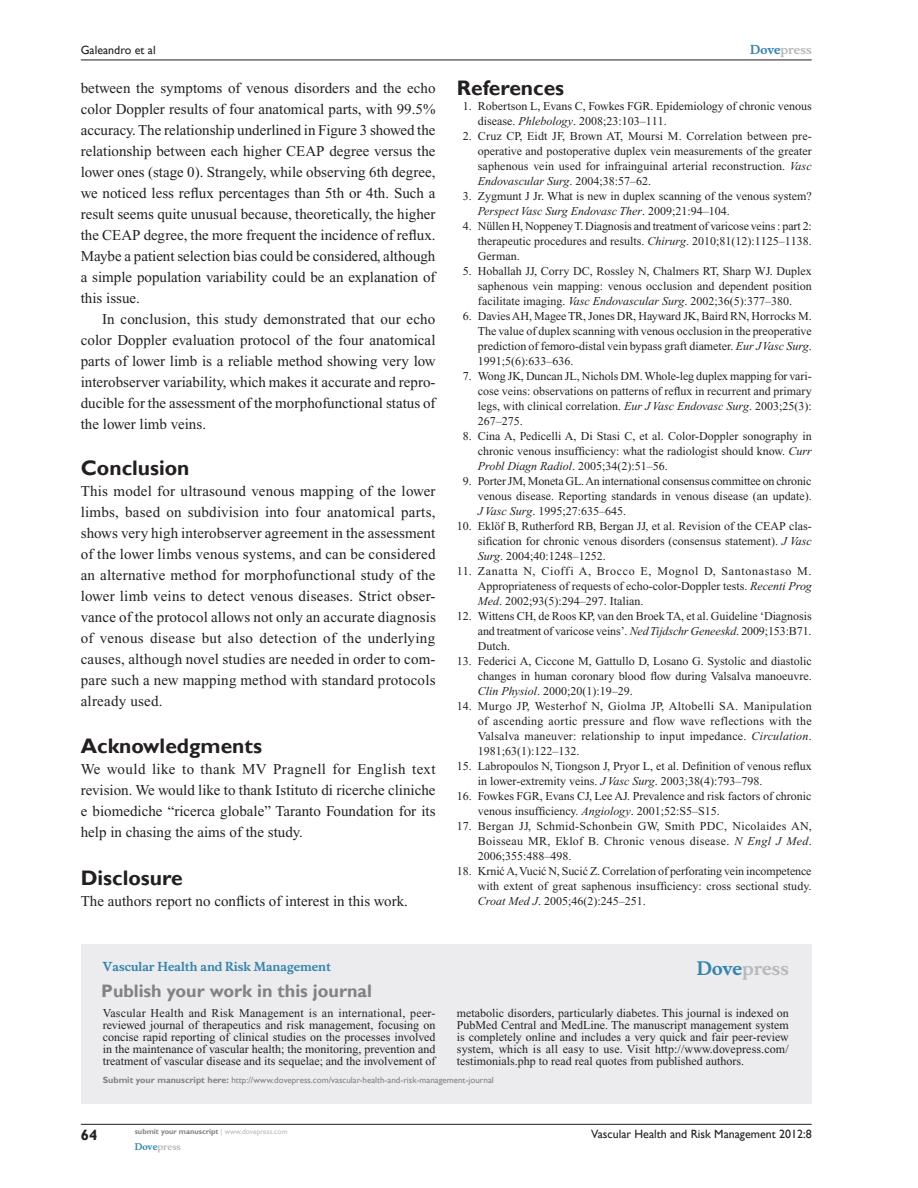
<style>
.page{position:relative;width:918px;height:1188px;background:#fff}
.page>*{position:absolute;margin:0;border:0;box-sizing:border-box;transform-origin:0 0}
.t1{font:700 21px "Gill Sans";color:#231f20}
.t2{font:700 18px "Gill Sans";color:#808285}
.t3{font:700 18px "Musee";color:#b8b9bc}
.t4{font:15px/21px "Times New Roman";color:#231f20;text-align:justify}
.t5{font:700 15px "Gill Sans";color:#231f20}
.t6{font:12px/15px "Times New Roman";color:#231f20;text-align:justify}
.t7{font:12px "Gill Sans";color:#231f20}
.t8{font:700 12px "Musee";color:#3485ae}
.t9{font:700 12px "Musee";color:#b8b9bc}
.t10{font:9px "Gill Sans";color:#808285}
.t11{font:700 9px "Musee";color:#b8b9bc}
.t12{font:700 7.5px "Gill Sans";color:#808285}
.s1{color:#3485ae}
.s2{font-style:italic}
.s3{font-style:inherit}
.s4{font-weight:700}
.s5{font-weight:400;color:#b8b9bc}
</style>
<div class="page">
<div style="left:81px;top:944px;width:731px;height:159px;background:#ececee"></div>
<hr style="left:81px;top:1124px;width:731px;height:1px;background:#231f20">
<hr style="left:81px;top:60px;width:731px;height:1px;background:#231f20">
<p class="t7" style="left:81px;top:43px;width:76px">Galeandro et al</p>
<p class="t9" style="left:750px;top:43px;width:63px"><span class="s1">Dove</span>press</p>
<p class="t4" style="left:81px;top:77px;width:356px">between the symptoms of venous disorders and the echo color Doppler results of four anatomical parts, with 99.5% accuracy. The relationship underlined in Figure 3 showed the relationship between each higher CEAP degree versus the lower ones (stage 0). Strangely, while observing 6th degree, we noticed less reflux percentages than 5th or 4th. Such a result seems quite unusual because, theoretically, the higher the CEAP degree, the more frequent the incidence of reflux.<br>Maybe a patient selection bias could be considered, although a simple population variability could be an explanation of this issue.</p>
<p class="t4" style="left:81px;top:308px;width:356px;text-indent:21px">In conclusion, this study demonstrated that our echo color Doppler evaluation protocol of the four anatomical parts of lower limb is a reliable method showing very low interobserver variability, which makes it accurate and repro&shy;ducible for the assessment of the morphofunctional status of the lower limb veins.</p>
<h1 class="t1" style="left:81px;top:455px;width:110px">Conclusion</h1>
<p class="t4" style="left:81px;top:481px;width:357px">This model for ultrasound venous mapping of the lower limbs, based on subdivision into four anatomical parts, shows very high interobserver agreement in the assessment of the lower limbs venous systems, and can be considered an alternative method for morphofunctional study of the lower limb veins to detect venous diseases. Strict obser&shy;vance of the protocol allows not only an accurate diagnosis of venous disease but also detection of the underlying causes, although novel studies are needed in order to com&shy;pare such a new mapping method with standard protocols already used.</p>
<h1 class="t1" style="left:81px;top:733px;width:183px">Acknowledgments</h1>
<p class="t4" style="left:81px;top:758px;width:356px">We would like to thank MV Pragnell for English text revision. We would like to thank Istituto di ricerche cliniche e biomediche “ricerca globale” Taranto Foundation for its help in chasing the aims of the study.</p>
<h1 class="t1" style="left:81px;top:865px;width:103px">Disclosure</h1>
<p class="t4" style="left:81px;top:890px;width:329px">The authors report no conflicts of interest in this work.</p>
<h1 class="t1" style="left:457px;top:76px;width:109px">References</h1>
<p class="t6" style="left:478px;top:99px;width:335px;text-indent:-15px">1. Robertson L, Evans C, Fowkes FGR. Epidemiology of chronic venous disease. <span class="s2">Phlebology</span>. 2008;23:103–111.</p>
<p class="t6" style="left:478px;top:129px;width:335px;text-indent:-15px">2. Cruz CP, Eidt JF, Brown AT, Moursi M. Correlation between pre&shy;operative and postoperative duplex vein measurements of the greater saphenous vein used for infrainguinal arterial reconstruction. <span class="s2">Vasc Endovascular Surg</span>. 2004;38:57–62.</p>
<p class="t6" style="left:478px;top:189px;width:335px;text-indent:-15px">3. Zygmunt J Jr. What is new in duplex scanning of the venous system?<br><span class="s2">Perspect Vasc Surg Endovasc Ther</span>. 2009;21:94–104.</p>
<p class="t6" style="left:478px;top:219px;width:336px;text-indent:-15px">4. Nüllen H, Noppeney T. Diagnosis and treatment of varicose veins : part 2: therapeutic procedures and results. <span class="s2">Chirurg</span>. 2010;81(12):1125–1138.<br>German.</p>
<p class="t6" style="left:478px;top:264px;width:335px;text-indent:-15px">5. Hoballah JJ, Corry DC, Rossley N, Chalmers RT, Sharp WJ. Duplex saphenous vein mapping: venous occlusion and dependent position facilitate imaging. <span class="s2">Vasc Endovascular Surg</span>. 2002;36(5):377–380.</p>
<p class="t6" style="left:478px;top:309px;width:335px;text-indent:-15px">6. Davies AH, Magee TR, Jones DR, Hayward JK, Baird RN, Horrocks M.<br>The value of duplex scanning with venous occlusion in the preoperative prediction of femoro-distal vein bypass graft diameter. <span class="s2">Eur J Vasc Surg</span>.<br>1991;5(6):633–636.</p>
<p class="t6" style="left:478px;top:369px;width:335px;text-indent:-15px">7. Wong JK, Duncan JL, Nichols DM. Whole-leg duplex mapping for vari&shy;cose veins: observations on patterns of reflux in recurrent and primary legs, with clinical correlation. <span class="s2">Eur J Vasc Endovasc Surg</span>. 2003;25(3):<br>267–275.</p>
<p class="t6" style="left:478px;top:429px;width:335px;text-indent:-15px">8. Cina A, Pedicelli A, Di Stasi C, et al. Color-Doppler sonography in chronic venous insufficiency: what the radiologist should know. <span class="s2">Curr Probl Diagn Radiol</span>. 2005;34(2):51–56.</p>
<p class="t6" style="left:478px;top:474px;width:335px;text-indent:-15px">9. Porter JM, Moneta GL. An international consensus committee on chronic venous disease. Reporting standards in venous disease (an update).<br><span class="s2">J Vasc Surg</span>. 1995;27:635–645.</p>
<p class="t6" style="left:478px;top:519px;width:335px;text-indent:-21px">10. Eklöf B, Rutherford RB, Bergan JJ, et al. Revision of the CEAP clas&shy;sification for chronic venous disorders (consensus statement). <span class="s2">J Vasc Surg</span>. 2004;40:1248–1252.</p>
<p class="t6" style="left:478px;top:564px;width:335px;text-indent:-21px">11. Zanatta N, Cioffi A, Brocco E, Mognol D, Santonastaso M.<br>Appropriateness of requests of echo-color-Doppler tests. <span class="s2">Recenti Prog Med</span>. 2002;93(5):294–297. Italian.</p>
<p class="t6" style="left:478px;top:609px;width:335px;text-indent:-21px">12. Wittens CH, de Roos KP, van den Broek TA, et al. Guideline ‘Diagnosis and treatment of varicose veins’. <span class="s2">Ned Tijdschr Geneeskd</span>. 2009;153:B71.<br>Dutch.</p>
<p class="t6" style="left:478px;top:654px;width:335px;text-indent:-21px">13. Federici A, Ciccone M, Gattullo D, Losano G. Systolic and diastolic changes in human coronary blood flow during Valsalva manoeuvre.<br><span class="s2">Clin Physiol</span>. 2000;20(1):19–29.</p>
<p class="t6" style="left:478px;top:699px;width:335px;text-indent:-21px">14. Murgo JP, Westerhof N, Giolma JP, Altobelli SA. Manipulation of ascending aortic pressure and flow wave reflections with the Valsalva maneuver: relationship to input impedance. <span class="s2">Circulation</span>.<br>1981;63(1):122–132.</p>
<p class="t6" style="left:478px;top:759px;width:335px;text-indent:-21px">15. Labropoulos N, Tiongson J, Pryor L, et al. Definition of venous reflux in lower-extremity veins. <span class="s2">J Vasc Surg</span>. 2003;38(4):793–798.</p>
<p class="t6" style="left:478px;top:789px;width:335px;text-indent:-21px">16. Fowkes FGR, Evans CJ, Lee AJ. Prevalence and risk factors of chronic venous insufficiency. <span class="s2">Angiology</span>. 2001;52:S5–S15.</p>
<p class="t6" style="left:478px;top:819px;width:335px;text-indent:-21px">17. Bergan JJ, Schmid-Schonbein GW, Smith PDC, Nicolaides AN, Boisseau MR, Eklof B. Chronic venous disease. <span class="s2">N Engl J Med</span>.<br>2006;355:488–498.</p>
<p class="t6" style="left:478px;top:864px;width:335px;text-indent:-21px">18. Krni<span class="s3">ć</span> A, Vuci<span class="s3">ć</span> N, Suci<span class="s3">ć</span> Z. Correlation of perforating vein incompetence with extent of great saphenous insufficiency: cross sectional study.<br><span class="s2">Croat Med J</span>. 2005;46(2):245–251.</p>
<p class="t8" style="left:103px;top:959px;width:230px">Vascular Health and Risk Management</p>
<h2 class="t2" style="left:101px;top:980px;width:272px">Publish your work in this journal</h2>
<h2 class="t3" style="left:697px;top:958px;width:94px"><span class="s1">Dove</span>press</h2>
<p class="t6" style="left:103px;top:1007px;width:334px;line-height:12px">Vascular Health and Risk Management is an international, peer&shy;reviewed journal of therapeutics and risk management, focusing on concise rapid reporting of clinical studies on the processes involved in the maintenance of vascular health; the monitoring, prevention and treatment of vascular disease and its sequelae; and the involvement of</p>
<p class="t6" style="left:457px;top:1007px;width:333px;line-height:12px">metabolic disorders, particularly diabetes. This journal is indexed on PubMed Central and MedLine. The manuscript management system is completely online and includes a very quick and fair peer-review system, which is all easy to use. Visit http://www.dovepress.com/ testimonials.php to read real quotes from published authors.</p>
<p class="t10" style="left:103px;top:1075px;width:393px"><span class="s4">Submit your manuscript here:</span> http://www.dovepress.com/vascular-health-and-risk-management-journal</p>
<p class="t5" style="left:81px;top:1126px;width:18px">64</p>
<p class="t12" style="left:135px;top:1127px;width:154px">submit your manuscript <span class="s5">| www.dovepress.com</span></p>
<p class="t11" style="left:135px;top:1141px;width:48px"><span class="s1">Dove</span>press</p>
<p class="t7" style="left:591px;top:1127px;width:222px">Vascular Health and Risk Management 2012:8</p>
</div>
